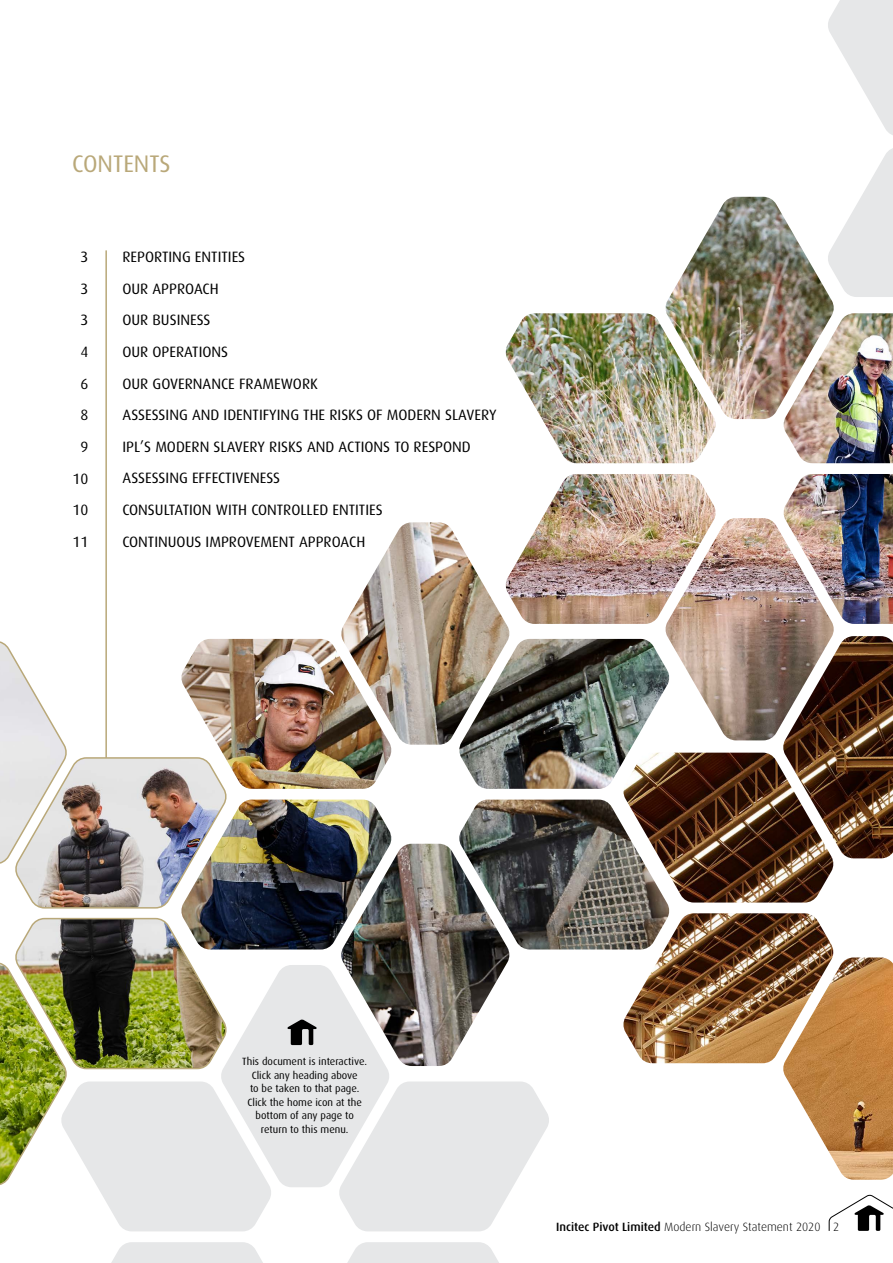
<style>
.page{position:relative;width:893px;height:1263px;background:#fff}
.page>*{position:absolute;margin:0;border:0;box-sizing:border-box;transform-origin:0 0}
.t1{font:24px "Dax";color:#b9a879}
.t2{font:15px/31.7px "Dax";color:#000}
.t3{font:300 12px "Dax";color:#000}
.t4{font:10.5px/13.5px "Dax";color:#000;text-align:center}
.s1{font-weight:500}
</style>
<div class="page">
<svg style="left:347px;top:1242px;width:152px;height:21px;background:#e8e9ea"></svg>
<svg style="left:111px;top:1242px;width:152px;height:21px;background:#e8e9ea"></svg>
<hr style="left:105px;top:250px;width:2px;height:530px;background:#b9a879">
<img style="left:783px;top:957px;width:110px;height:223px">
<img style="left:783px;top:636px;width:110px;height:222px">
<img style="left:623px;top:753px;width:211px;height:149px">
<img style="left:623px;top:913px;width:211px;height:150px">
<img style="left:783px;top:474px;width:110px;height:150px">
<img style="left:783px;top:313px;width:110px;height:150px">
<img style="left:665px;top:197px;width:169px;height:222px">
<img style="left:505px;top:313px;width:211px;height:150px">
<img style="left:510px;top:474px;width:206px;height:150px">
<svg style="left:828px;top:0;width:65px;height:135px"></svg>
<svg style="left:827px;top:148px;width:66px;height:149px"></svg>
<svg style="left:0;top:640px;width:227px;height:269px"></svg>
<img style="left:392px;top:844px;width:67px;height:73px">
<img style="left:459px;top:799px;width:211px;height:150px">
<img style="left:459px;top:639px;width:211px;height:150px">
<img style="left:341px;top:522px;width:169px;height:223px">
<img style="left:181px;top:639px;width:211px;height:150px">
<img style="left:181px;top:799px;width:211px;height:118px">
<img style="left:665px;top:518px;width:169px;height:222px">
<svg style="left:829px;top:1194px;width:64px;height:37px"></svg>
<img style="left:0;top:917px;width:550px;height:314px">
<h1 class="t1" style="left:72px;top:150px;width:100px">CONTENTS</h1>
<p class="t2" style="left:73px;top:241px;width:17px;text-align:center">3<br>3<br>3<br>4<br>6<br>8<br>9<br>10<br>10<br>11</p>
<p class="t2" style="left:122px;top:241px;width:376px">REPORTING ENTITIES<br>OUR APPROACH<br>OUR BUSINESS<br>OUR OPERATIONS<br>OUR GOVERNANCE FRAMEWORK<br>ASSESSING AND IDENTIFYING THE RISKS OF MODERN SLAVERY<br>IPL’S MODERN SLAVERY RISKS AND ACTIONS TO RESPOND<br>ASSESSING EFFECTIVENESS<br>CONSULTATION WITH CONTROLLED ENTITIES<br>CONTINUOUS IMPROVEMENT APPROACH</p>
<p class="t4" style="left:242px;top:1055px;width:126px">This document is interactive.<br>Click any heading above<br>to be taken to that page.<br>Click the home icon at the bottom of any page to return to this menu.</p>
<p class="t3" style="left:556px;top:1220px;width:285px"><span class="s1">Incitec Pivot Limited</span> Modern Slavery Statement 2020 2</p>
</div>
